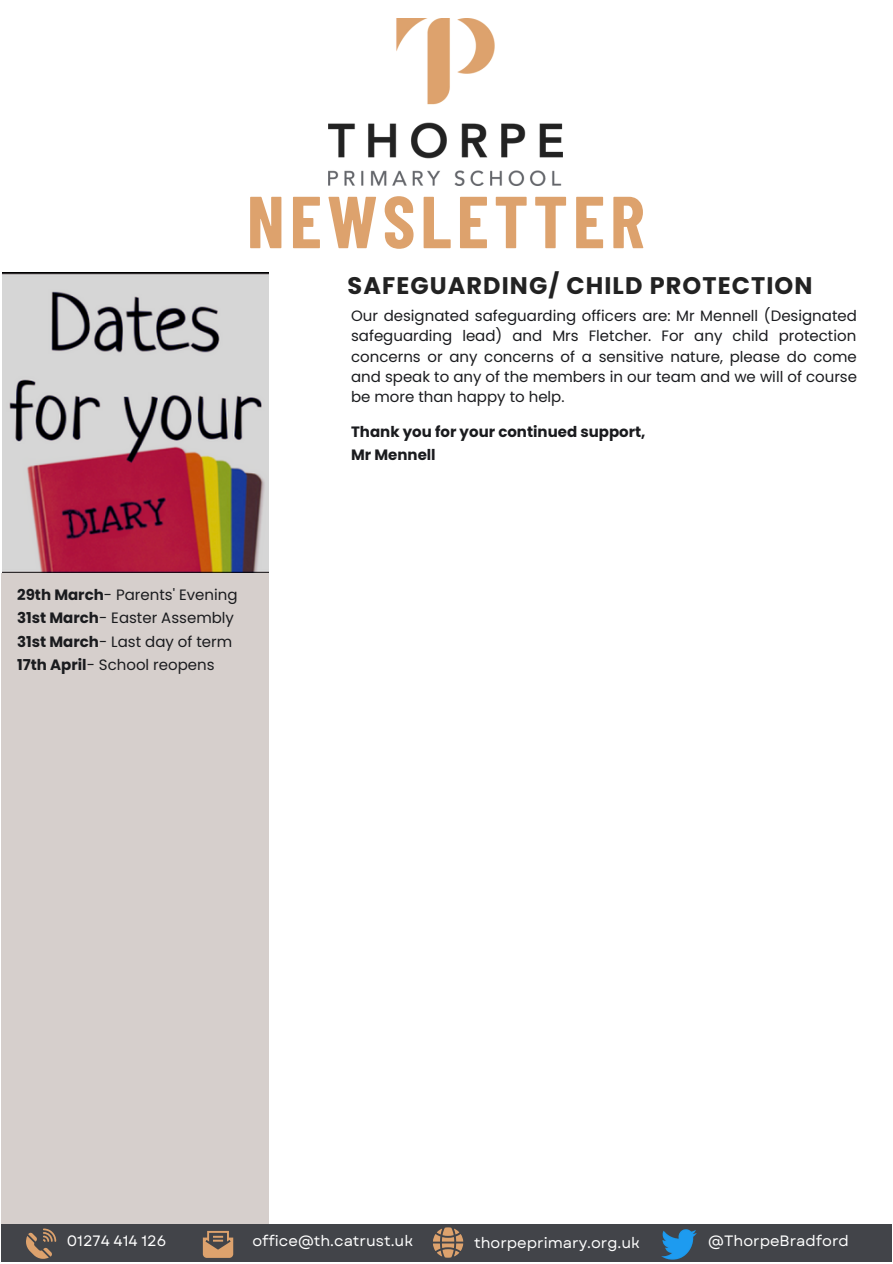
<style>
.page{position:relative;width:893px;height:1264px;background:#fff}
.page>*{position:absolute;margin:0;border:0;box-sizing:border-box;transform-origin:0 0}
.t1{font:700 73.5px "Barlow Condensed";letter-spacing:.07em;color:#dda26d}
.t2{font:700 24px "Poppins";letter-spacing:.045em;color:#222}
.t3{font:15px/20.2px "Poppins";color:#1a1b1e;text-align:justify}
.t4{font:15px "Garet";color:#fff}
.t5{font:700 15px/23.5px "Poppins";color:#1a1b1e}
.s1{font-weight:700}
</style>
<div class="page">
<img style="left:2px;top:272px;width:267px;height:301px">
<div style="left:1px;top:573px;width:268px;height:661px;background:#d6cfcc"></div>
<div style="left:1px;top:1224px;width:890px;height:37px;background:#424449"></div>
<img style="left:328px;top:18px;width:234px;height:168px">
<svg style="left:26px;top:1228px;width:30px;height:30px"></svg>
<svg style="left:203px;top:1231px;width:30px;height:26px"></svg>
<svg style="left:433px;top:1227px;width:30px;height:30px"></svg>
<img style="left:661px;top:1229px;width:35px;height:29px">
<h1 class="t1" style="left:247px;top:175px;width:399px">NEWSLETTER</h1>
<h2 class="t2" style="left:347px;top:268px;width:466px">SAFEGUARDING/ CHILD PROTECTION</h2>
<p class="t3" style="left:351px;top:306px;width:507px">Our designated safeguarding officers are: Mr Mennell (Designated safeguarding lead) and Mrs Fletcher. For any child protection concerns or any concerns of a sensitive nature, please do come and speak to any of the members in our team and we will of course be more than happy to help.</p>
<p class="t3" style="left:17px;top:582px;width:222px;line-height:23.5px;text-align:left"><span class="s1">29th March</span>- Parents' Evening<br><span class="s1">31st March</span>- Easter Assembly<br><span class="s1">31st March</span>- Last day of term<br><span class="s1">17th April</span>- School reopens</p>
<p class="t5" style="left:351px;top:420px;width:296px">Thank you for your continued support,<br>Mr Mennell</p>
<p class="t4" style="left:67px;top:1230px;width:101px">01274 414 126</p>
<p class="t4" style="left:252px;top:1230px;width:162px">office@th.catrust.uk</p>
<p class="t4" style="left:708px;top:1229px;width:142px">@ThorpeBradford</p>
<p class="t4" style="left:474px;top:1231px;width:167px">thorpeprimary.org.uk</p>
</div>
